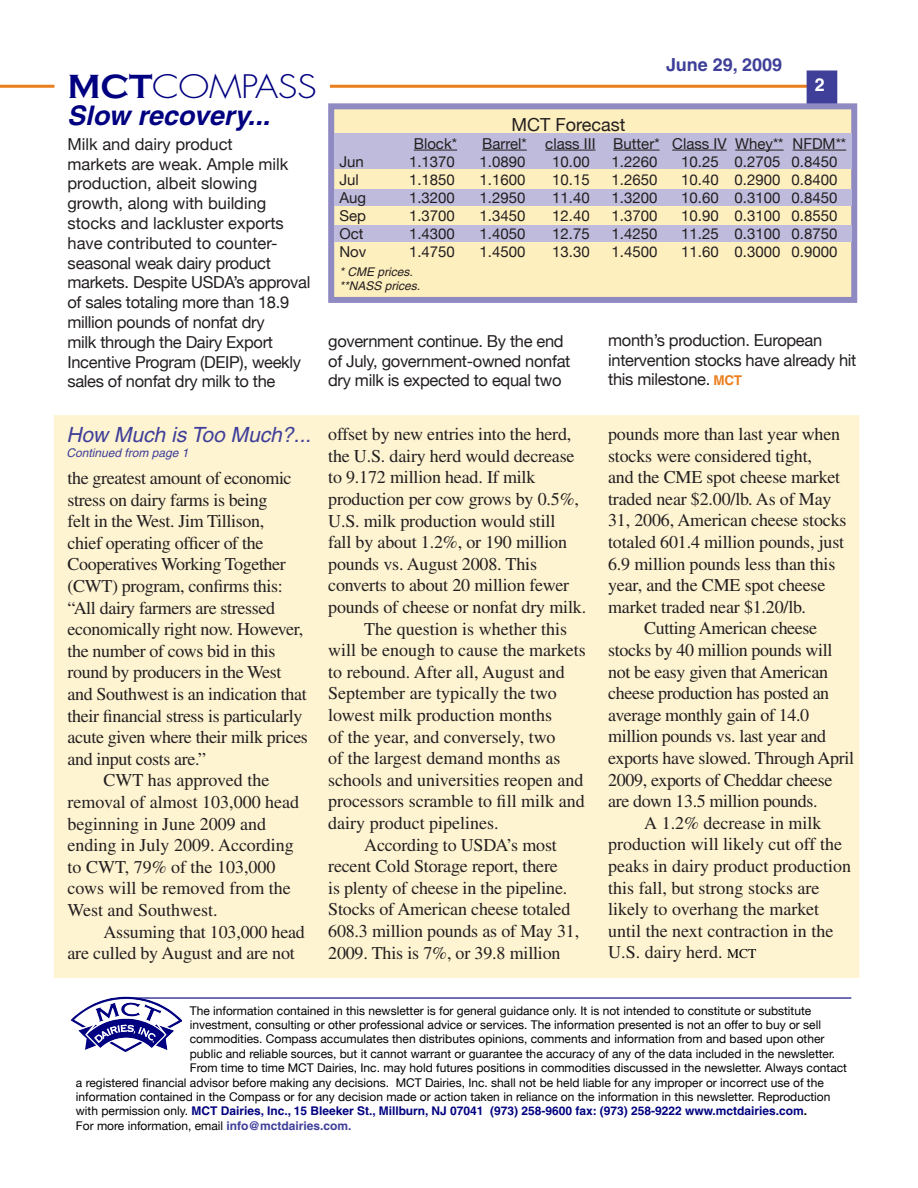
<style>
.page{position:relative;width:918px;height:1188px;background:#fff}
.page>*{position:absolute;margin:0;border:0;box-sizing:border-box;transform-origin:0 0}
.t1{font:300 31.5px "Futura";letter-spacing:-.01em;color:#000080;scale:1.15 1}
.t2{font:italic 700 27px "Helvetica";color:#000080}
.t3{font:italic 21px "Helvetica";color:#3f3f9a}
.main_body{font:18px/21.6px "Times";letter-spacing:-.01em;color:#231f20}
.t4{font:700 18px "Helvetica";color:#3f3f9a}
.t5{font:18px "Helvetica Neue";color:#231f20}
.t6{font:16.5px/19.8px "Helvetica Neue";letter-spacing:-.02em;color:#231f20}
.forecast_chart{font:15px "Helvetica Neue";color:#231f20}
.t7{font:12px "Helvetica Neue";color:#000}
.t8{font:700 12px "Helvetica";color:#000080}
.t9{font:italic 12px "Helvetica";color:#231f20}
.t10{font:italic 12px "Helvetica";color:#3f3f9a}
.s1{font-family:"Copperplate Gothic";font-weight:700;font-size:34.5px}
.s2{font-family:"Helvetica";font-weight:700;font-size:13.5px;color:#ea7e1d}
.s3{font-size:13.5px;color:#000}
.s4{font-family:"Helvetica Neue";font-weight:400;color:#000}
.s5{color:#000}
.s6{font-family:"Helvetica";font-weight:700;color:#3f3f9a}
</style>
<div class="page">
<div style="left:334px;top:108px;width:517px;height:189px;background:#feefbe"></div>
<div style="left:53px;top:414px;width:807px;height:565px;background:#fef4d2"></div>
<hr style="left:0;top:85px;width:837px;height:3px;background:#ea7e1d">
<hr style="left:118px;top:997px;width:733px;height:2px;background:#3f3f9a">
<div style="left:55px;top:59px;width:274px;height:51px;background:#fff"></div>
<div style="left:807px;top:71px;width:30px;height:34px;background:#3f3f9a"></div>
<div style="left:807px;top:70px;width:30px;height:36px;border:2px solid #3f3f9a"></div>
<div style="left:328px;top:103px;width:529px;height:200px;border:6px solid #908ac2"></div>
<div style="left:334px;top:134px;width:517px;height:35px;background:#bebbdc"></div>
<div style="left:334px;top:189px;width:517px;height:17px;background:#bebbdc"></div>
<div style="left:334px;top:225px;width:517px;height:17px;background:#bebbdc"></div>
<hr style="left:414px;top:150px;width:43px;height:1px;background:#231f20">
<hr style="left:482px;top:150px;width:45px;height:1px;background:#231f20">
<hr style="left:545px;top:150px;width:51px;height:1px;background:#231f20">
<hr style="left:613px;top:150px;width:47px;height:1px;background:#231f20">
<hr style="left:672px;top:150px;width:55px;height:1px;background:#231f20">
<hr style="left:735px;top:150px;width:49px;height:1px;background:#231f20">
<hr style="left:793px;top:150px;width:53px;height:1px;background:#231f20">
<img style="left:70px;top:997px;width:111px;height:51px">
<p class="t1" style="left:68px;top:66px;width:218px"><span class="s1">MCT</span>COMPASS</p>
<p class="t2" style="left:67px;top:99px;width:204px">Slow recovery...</p>
<p class="t6" style="left:68px;top:134px;width:244px">Milk and dairy product<br>markets are weak. Ample milk production, albeit slowing growth, along with building stocks and lackluster exports have contributed to counter&shy;seasonal weak dairy product markets. Despite USDA’s approval of sales totaling more than 18.9 million pounds of nonfat dry<br>milk through the Dairy Export<br>Incentive Program (DEIP), weekly sales of nonfat dry milk to the</p>
<p class="t5" style="left:511px;top:113px;width:116px">MCT Forecast</p>
<p class="t4" style="left:666px;top:53px;width:117px">June 29, 2009</p>
<p class="forecast_chart" style="left:414px;top:134px;width:45px">Block*</p>
<p class="forecast_chart" style="left:482px;top:134px;width:366px">Barrel* class III Butter* Class IV Whey** NFDM**</p>
<p class="forecast_chart" style="left:339px;top:152px;width:26px">Jun</p>
<p class="forecast_chart" style="left:409px;top:152px;width:47px">1.1370</p>
<p class="forecast_chart" style="left:480px;top:152px;width:47px">1.0890</p>
<p class="forecast_chart" style="left:552px;top:152px;width:39px">10.00</p>
<p class="forecast_chart" style="left:612px;top:152px;width:47px">1.2260</p>
<p class="forecast_chart" style="left:681px;top:152px;width:158px">10.25 0.2705 0.8450</p>
<p class="forecast_chart" style="left:339px;top:170px;width:21px">Jul</p>
<p class="forecast_chart" style="left:409px;top:170px;width:47px">1.1850</p>
<p class="forecast_chart" style="left:480px;top:170px;width:47px">1.1600</p>
<p class="forecast_chart" style="left:552px;top:170px;width:39px">10.15</p>
<p class="forecast_chart" style="left:612px;top:170px;width:47px">1.2650</p>
<p class="forecast_chart" style="left:681px;top:170px;width:158px">10.40 0.2900 0.8400</p>
<p class="forecast_chart" style="left:339px;top:188px;width:28px">Aug</p>
<p class="forecast_chart" style="left:409px;top:188px;width:47px">1.3200</p>
<p class="forecast_chart" style="left:480px;top:188px;width:47px">1.2950</p>
<p class="forecast_chart" style="left:552px;top:188px;width:39px">11.40</p>
<p class="forecast_chart" style="left:612px;top:188px;width:47px">1.3200</p>
<p class="forecast_chart" style="left:681px;top:188px;width:158px">10.60 0.3100 0.8450</p>
<p class="forecast_chart" style="left:339px;top:206px;width:28px">Sep</p>
<p class="forecast_chart" style="left:409px;top:206px;width:47px">1.3700</p>
<p class="forecast_chart" style="left:480px;top:206px;width:47px">1.3450</p>
<p class="forecast_chart" style="left:552px;top:206px;width:39px">12.40</p>
<p class="forecast_chart" style="left:612px;top:206px;width:47px">1.3700</p>
<p class="forecast_chart" style="left:681px;top:206px;width:158px">10.90 0.3100 0.8550</p>
<p class="forecast_chart" style="left:339px;top:224px;width:26px">Oct</p>
<p class="forecast_chart" style="left:409px;top:224px;width:47px">1.4300</p>
<p class="forecast_chart" style="left:480px;top:224px;width:47px">1.4050</p>
<p class="forecast_chart" style="left:552px;top:224px;width:39px">12.75</p>
<p class="forecast_chart" style="left:612px;top:224px;width:47px">1.4250</p>
<p class="forecast_chart" style="left:681px;top:224px;width:158px">11.25 0.3100 0.8750</p>
<p class="forecast_chart" style="left:339px;top:242px;width:28px">Nov</p>
<p class="forecast_chart" style="left:409px;top:242px;width:47px">1.4750</p>
<p class="forecast_chart" style="left:480px;top:242px;width:47px">1.4500</p>
<p class="forecast_chart" style="left:552px;top:242px;width:39px">13.30</p>
<p class="forecast_chart" style="left:612px;top:242px;width:47px">1.4500</p>
<p class="forecast_chart" style="left:681px;top:242px;width:158px">11.60 0.3000 0.9000</p>
<p class="t9" style="left:339px;top:265px;width:75px">* CME prices.</p>
<p class="t9" style="left:339px;top:278px;width:82px">**NASS prices.</p>
<p class="t6" style="left:328px;top:331px;width:244px">government continue. By the end of July, government-owned nonfat dry milk is expected to equal two</p>
<p class="t6" style="left:608px;top:330px;width:250px">month’s production. European intervention stocks have already hit this milestone. <span class="s2">MCT</span></p>
<p class="t3" style="left:66px;top:423px;width:246px">How Much is Too Much?...</p>
<p class="t10" style="left:66px;top:446px;width:123px">Continued from page 1</p>
<p class="main_body" style="left:68px;top:467px;width:242px">the greatest amount of economic stress on dairy farms is being<br>felt in the West. Jim Tillison,<br>chief operating officer of the<br>Cooperatives Working Together (CWT) program, confirms this: “All dairy farmers are stressed economically right now. However, the number of cows bid in this round by producers in the West and Southwest is an indication that their financial stress is particularly acute given where their milk prices and input costs are.”</p>
<p class="main_body" style="left:68px;top:769px;width:233px;text-indent:36px">CWT has approved the removal of almost 103,000 head beginning in June 2009 and ending in July 2009. According to CWT, 79% of the 103,000 cows will be removed from the<br>West and Southwest.</p>
<p class="main_body" style="left:68px;top:921px;width:239px;text-indent:36px">Assuming that 103,000 head are culled by August and are not</p>
<p class="main_body" style="left:328px;top:423px;width:259px">offset by new entries into the herd, the U.S. dairy herd would decrease to 9.172 million head. If milk production per cow grows by 0.5%,<br>U.S. milk production would still<br>fall by about 1.2%, or 190 million pounds vs. August 2008. This converts to about 20 million fewer pounds of cheese or nonfat dry milk.</p>
<p class="main_body" style="left:328px;top:618px;width:259px;text-indent:36px">The question is whether this will be enough to cause the markets to rebound. After all, August and<br>September are typically the two lowest milk production months<br>of the year, and conversely, two<br>of the largest demand months as schools and universities reopen and processors scramble to fill milk and dairy product pipelines.</p>
<p class="main_body" style="left:328px;top:834px;width:253px;text-indent:36px">According to USDA’s most recent Cold Storage report, there<br>is plenty of cheese in the pipeline.<br>Stocks of American cheese totaled<br>608.3 million pounds as of May 31,<br>2009. This is 7%, or 39.8 million</p>
<p class="main_body" style="left:608px;top:423px;width:240px">pounds more than last year when stocks were considered tight,<br>and the CME spot cheese market traded near $2.00/lb. As of May<br>31, 2006, American cheese stocks totaled 601.4 million pounds, just<br>6.9 million pounds less than this year, and the CME spot cheese market traded near $1.20/lb.</p>
<p class="main_body" style="left:608px;top:617px;width:247px;text-indent:36px">Cutting American cheese stocks by 40 million pounds will not be easy given that American cheese production has posted an average monthly gain of 14.0 million pounds vs. last year and exports have slowed. Through April<br>2009, exports of Cheddar cheese are down 13.5 million pounds.</p>
<p class="main_body" style="left:608px;top:812px;width:244px;text-indent:36px">A 1.2% decrease in milk production will likely cut off the peaks in dairy product production this fall, but strong stocks are likely to overhang the market until the next contraction in the<br>U.S. dairy herd. <span class="s3">MCT</span></p>
<p class="t7" style="left:190px;top:1003px;width:623px">The information contained in this newsletter is for general guidance only. It is not intended to constitute or substitute</p>
<p class="t7" style="left:190px;top:1018px;width:633px">investment, consulting or other professional advice or services. The information presented is not an offer to buy or sell</p>
<p class="t7" style="left:190px;top:1032px;width:636px">commodities. Compass accumulates then distributes opinions, comments and information from and based upon other</p>
<p class="t7" style="left:190px;top:1046px;width:647px">public and reliable sources, but it cannot warrant or guarantee the accuracy of any of the data included in the newsletter.</p>
<p class="t7" style="left:190px;top:1061px;width:659px">From time to time MCT Dairies, Inc. may hold futures positions in commodities discussed in the newsletter. Always contact</p>
<p class="t7" style="left:76px;top:1075px;width:749px">a registered financial advisor before making any decisions. MCT Dairies, Inc. shall not be held liable for any improper or incorrect use of the</p>
<p class="t7" style="left:76px;top:1090px;width:756px">information contained in the Compass or for any decision made or action taken in reliance on the information in this newsletter. Reproduction</p>
<p class="t8" style="left:76px;top:1104px;width:733px"><span class="s4">with permission only.</span> MCT Dairies, Inc., 15 Bleeker St., Millburn, NJ 07041 (973) 258-9600 fax: (973) 258-9222 www.mctdairies.com<span class="s5">.</span></p>
<p class="t7" style="left:76px;top:1118px;width:277px">For more information, email <span class="s6">info@mctdairies.com.</span></p>
</div>
